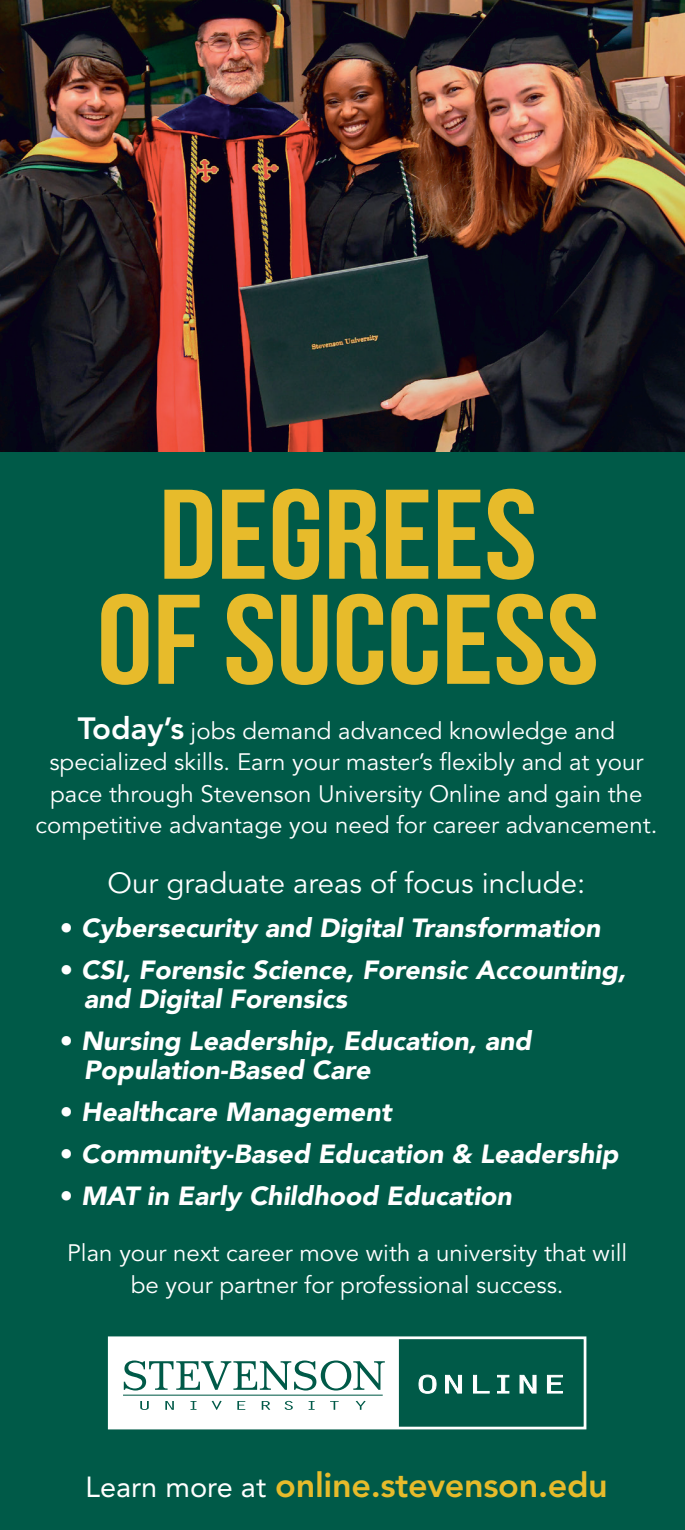
<style>
.page{position:relative;width:685px;height:1530px;background:#fff}
.page>*{position:absolute;margin:0;border:0;box-sizing:border-box;transform-origin:0 0}
.t1{font:700 127.25px/105px "Bebas Neue";color:#e7bb2b;text-align:center;scale:1.11 1}
.t2{font:800 34px "Avenir LT Std";letter-spacing:-.01em;color:#e7bb2b}
.t3{font:29px "Avenir LT Std";color:#fff}
.t4{font:italic 900 26.25px/29px "Avenir";color:#fff}
.t5{font:23.5px/31.5px "Avenir LT Std";color:#fff;text-align:center}
.s1{font-weight:800;font-size:30.5px}
.s2{font-style:normal}
.s3{font-weight:400;font-size:29px;color:#fff}
</style>
<div class="page">
<div style="left:0;top:449px;width:684px;height:1081px;background:#005a48"></div>
<div style="left:108px;top:1336px;width:478px;height:93px;border:3px solid #fff"></div>
<svg style="left:109px;top:1338px;width:289px;height:90px;background:#e3edeb"></svg>
<svg style="left:418px;top:1374px;width:18px;height:20px"></svg>
<svg style="left:445px;top:1375px;width:17px;height:19px"></svg>
<svg style="left:473px;top:1375px;width:16px;height:19px"></svg>
<svg style="left:497px;top:1375px;width:12px;height:19px"></svg>
<svg style="left:519px;top:1375px;width:17px;height:19px"></svg>
<svg style="left:546px;top:1375px;width:16px;height:19px"></svg>
<img style="left:0;top:0;width:684px;height:452px">
<h1 class="t1" style="left:97px;top:481px;width:453px">DEGREES<br>OF SUCCESS</h1>
<p class="t5" style="left:35px;top:716px;width:623px"><span class="s1">Today’s</span> jobs demand advanced knowledge and specialized skills. Earn your master’s flexibly and at your pace through Stevenson University Online and gain the competitive advantage you need for career advancement.</p>
<p class="t3" style="left:107px;top:866px;width:479px">Our graduate areas of focus include:</p>
<p class="t4" style="left:60px;top:913px;width:541px"><span class="s2">•</span> Cybersecurity and Digital Transformation</p>
<p class="t4" style="left:84px;top:955px;width:543px;text-indent:-24px"><span class="s2">•</span> CSI, Forensic Science, Forensic Accounting, and Digital Forensics</p>
<p class="t4" style="left:84px;top:1026px;width:448px;text-indent:-24px"><span class="s2">•</span> Nursing Leadership, Education, and<br>Population-Based Care</p>
<p class="t4" style="left:60px;top:1097px;width:333px"><span class="s2">•</span> Healthcare Management</p>
<p class="t4" style="left:60px;top:1139px;width:559px"><span class="s2">•</span> Community-Based Education &amp; Leadership</p>
<p class="t4" style="left:60px;top:1181px;width:453px"><span class="s2">•</span> MAT in Early Childhood Education</p>
<p class="t5" style="left:67px;top:1238px;width:561px">Plan your next career move with a university that will be your partner for professional success.</p>
<h2 class="t2" style="left:85px;top:1465px;width:523px"><span class="s3">Learn more at</span> online.stevenson.edu</h2>
</div>
